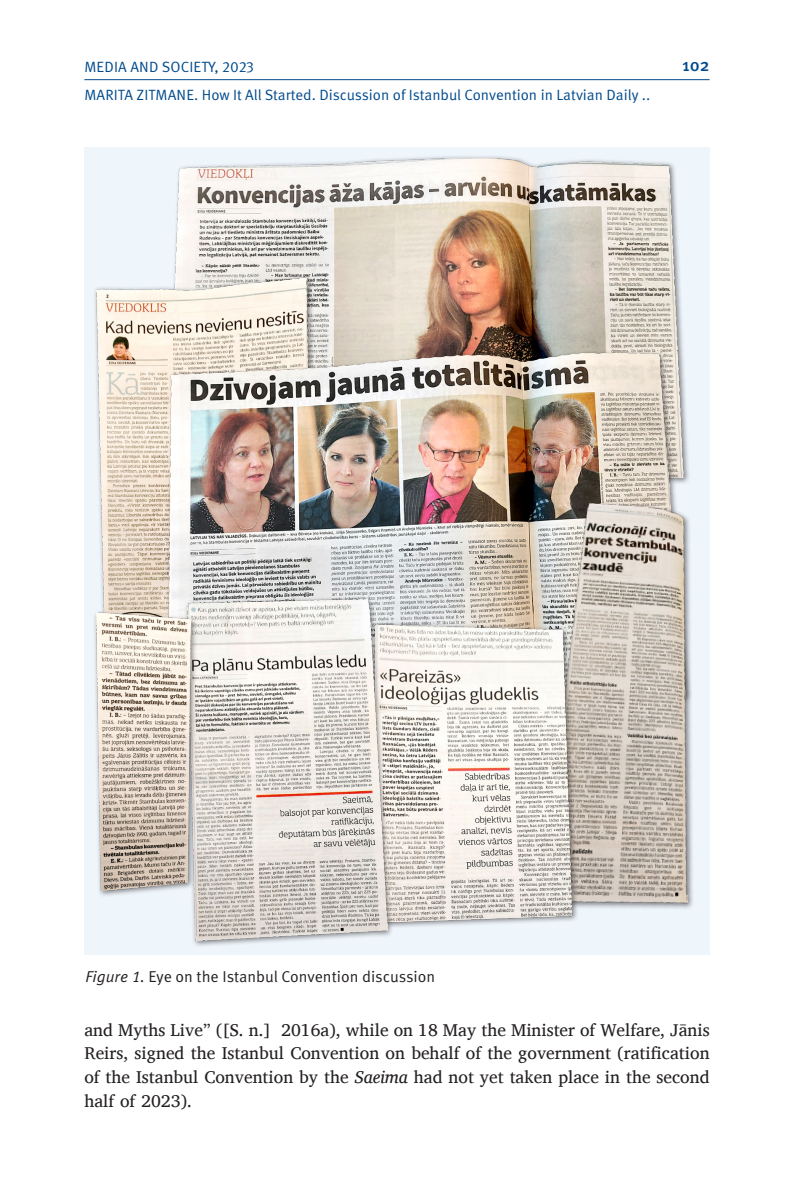
<style>
.page{position:relative;width:794px;height:1191px;background:#fff}
.page>*{position:absolute;margin:0;border:0;box-sizing:border-box;transform-origin:0 0}
.pamats{font:17.5px/23.6px "Charis SIL";color:#231f20;text-align:justify}
.t1{font:500 17.5px "Meta Pro";color:#004a8d}
.Attela_paraksts{font:15.75px "Meta Pro";color:#231f20}
.t2{font:14.88px "Meta Pro";color:#004a8d}
.s1{font-style:italic}
</style>
<div class="page">
<hr style="left:84px;top:79px;width:625px;height:1px;background:#004a8d">
<div style="left:84px;top:148px;width:625px;height:807px;background:#eef5fb"></div>
<img style="left:174px;top:159px;width:509px;height:190px">
<div style="left:93px;top:274px;width:227px;height:388px;background:#231f20;opacity:.55"></div>
<img style="left:96px;top:277px;width:217px;height:332px">
<img style="left:167px;top:352px;width:519px;height:268px">
<img style="left:541px;top:501px;width:169px;height:409px">
<div style="left:371px;top:620px;width:207px;height:309px;background:#231f20;opacity:.55"></div>
<img style="left:394px;top:624px;width:180px;height:298px">
<div style="left:183px;top:596px;width:211px;height:351px;background:#231f20;opacity:.55"></div>
<img style="left:187px;top:599px;width:200px;height:341px">
<div style="left:93px;top:609px;width:104px;height:288px;background:#231f20;opacity:.55"></div>
<img style="left:96px;top:612px;width:94px;height:278px">
<p class="t2" style="left:84px;top:57px;width:171px">MEDIA AND SOCIETY, 2023</p>
<p class="t1" style="left:682px;top:54px;width:29px">102</p>
<p class="t2" style="left:84px;top:86px;width:21px">Marita</p>
<p class="t2" style="left:136px;top:86px;width:10px">Zitmane</p>
<p class="t2" style="left:194px;top:86px;width:457px">. How It All Started. Discussion of Istanbul Convention in Latvian Daily ..</p>
<p class="Attela_paraksts" style="left:86px;top:966px;width:351px"><span class="s1">Figure 1.</span> Eye on the Istanbul Convention discussion</p>
<p class="pamats" style="left:84px;top:1018px;width:627px">and Myths Live” ([S. n.] 2016a), while on 18 May the Minister of Welfare, Jānis Reirs, signed the Istanbul Convention on behalf of the government (ratification of the Istanbul Convention by the <span class="s1">Saeima</span> had not yet taken place in the second half of 2023).</p>
</div>
